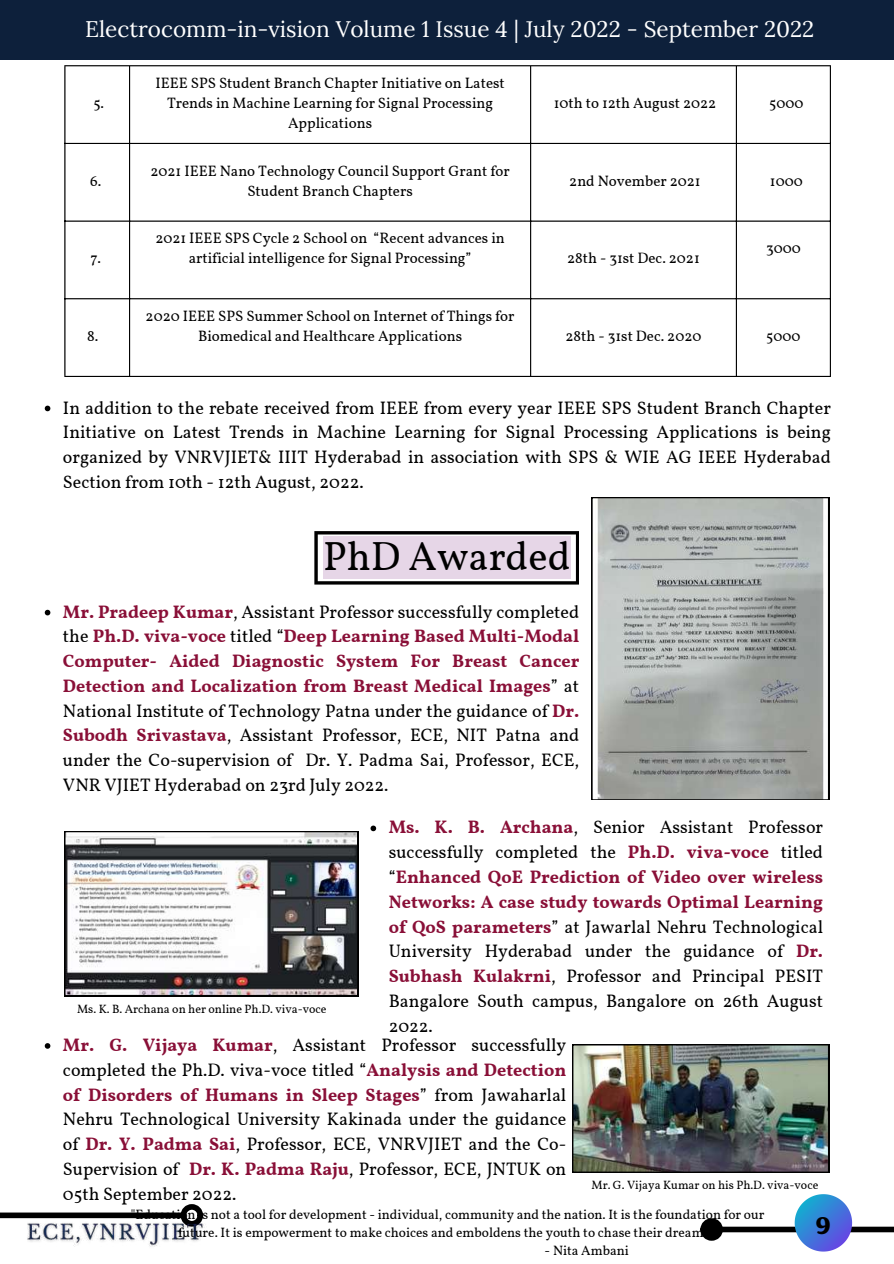
<style>
.page{position:relative;width:894px;height:1264px;background:#fff}
.page>*{position:absolute;margin:0;border:0;box-sizing:border-box;transform-origin:0 0}
.t1{font:40.5px "Vollkorn";color:#000}
.t2{font:700 33px "Rasa";color:#000}
.t3{font:22.5px "Lora";color:#fff}
.t4{font:18px/24.8px "Vollkorn";color:#000;text-align:justify}
.t5{font:15px/20.2px "Vollkorn";color:#000;text-align:center}
.t6{font:13.5px/18px "Vollkorn";color:#000;text-align:center}
.t7{font:12px "Vollkorn";color:#000}
.s1{font-weight:700;color:#890f37}
</style>
<div class="page">
<div style="left:0;top:0;width:893px;height:60px;background:#0d203b"></div>
<div style="left:0;top:1212px;width:182px;height:6px;background:#000"></div>
<div style="left:180px;top:1204px;width:23px;height:22px;border:6px solid #000;border-radius:50%"></div>
<div style="left:721px;top:1226px;width:172px;height:6px;background:#000"></div>
<div style="left:703px;top:1220px;width:16px;height:17px;background:#000;border-radius:50%"></div>
<div style="left:700px;top:1218px;width:22px;height:22px;border:6px solid #000;border-radius:50%"></div>
<svg style="left:794px;top:1194px;width:57px;height:57px"></svg>
<hr style="left:64px;top:66px;width:1px;height:310px;background:#000">
<hr style="left:129px;top:66px;width:1px;height:310px;background:#000">
<hr style="left:530px;top:66px;width:1px;height:310px;background:#000">
<hr style="left:735px;top:66px;width:1px;height:310px;background:#000">
<hr style="left:829px;top:66px;width:1px;height:310px;background:#000">
<hr style="left:64px;top:65px;width:766px;height:1px;background:#000">
<hr style="left:64px;top:143px;width:766px;height:1px;background:#000">
<hr style="left:64px;top:220px;width:766px;height:2px;background:#000">
<hr style="left:64px;top:298px;width:766px;height:1px;background:#000">
<hr style="left:64px;top:376px;width:766px;height:1px;background:#000">
<svg style="left:314px;top:531px;width:265px;height:53px"></svg>
<div style="left:323px;top:536px;width:247px;height:42px;background:#e6d6e7"></div>
<svg style="left:591px;top:497px;width:237px;height:303px;background:#a8acaa"></svg>
<img style="left:64px;top:831px;width:294px;height:165px">
<img style="left:572px;top:1044px;width:256px;height:128px">
<img style="left:21px;top:1216px;width:184px;height:31px">
<svg style="left:45px;top:405px;width:5px;height:6px"></svg>
<svg style="left:45px;top:609px;width:5px;height:6px"></svg>
<svg style="left:370px;top:825px;width:6px;height:6px"></svg>
<svg style="left:45px;top:1043px;width:5px;height:5px"></svg>
<p class="t3" style="left:85px;top:15px;width:730px">Electrocomm-in-vision Volume 1 Issue 4 | July 2022 - September 2022</p>
<p class="t5" style="left:93px;top:94px;width:12px">5.</p>
<p class="t5" style="left:155px;top:74px;width:351px">IEEE SPS Student Branch Chapter Initiative on Latest<br>Trends in Machine Learning for Signal Processing<br>Applications</p>
<p class="t5" style="left:553px;top:94px;width:164px">10th to 12th August 2022</p>
<p class="t5" style="left:769px;top:94px;width:36px">5000</p>
<p class="t5" style="left:90px;top:172px;width:13px">6.</p>
<p class="t5" style="left:150px;top:161px;width:361px">2021 IEEE Nano Technology Council Support Grant for<br>Student Branch Chapters</p>
<p class="t5" style="left:569px;top:172px;width:133px">2nd November 2021</p>
<p class="t5" style="left:769px;top:172px;width:34px">1000</p>
<p class="t5" style="left:90px;top:249px;width:12px">7.</p>
<p class="t5" style="left:87px;top:327px;width:13px">8.</p>
<p class="t5" style="left:155px;top:229px;width:351px">2021 IEEE SPS Cycle 2 School on “Recent advances in artificial intelligence for Signal Processing”</p>
<p class="t5" style="left:146px;top:307px;width:370px">2020 IEEE SPS Summer School on Internet of Things for<br>Biomedical and Healthcare Applications</p>
<p class="t5" style="left:567px;top:249px;width:134px">28th - 31st Dec. 2021</p>
<p class="t5" style="left:765px;top:239px;width:36px">3000</p>
<p class="t5" style="left:565px;top:327px;width:137px">28th - 31st Dec. 2020</p>
<p class="t5" style="left:766px;top:327px;width:36px">5000</p>
<p class="t4" style="left:63px;top:396px;width:769px">In addition to the rebate received from IEEE from every year IEEE SPS Student Branch Chapter Initiative on Latest Trends in Machine Learning for Signal Processing Applications is being organized by VNRVJIET&amp; IIIT Hyderabad in association with SPS &amp; WIE AG IEEE Hyderabad Section from 10th - 12th August, 2022.</p>
<h1 class="t1" style="left:323px;top:532px;width:249px">PhD Awarded</h1>
<p class="t4" style="left:63px;top:600px;width:517px"><span class="s1">Mr. Pradeep Kumar</span>, Assistant Professor successfully completed the <span class="s1">Ph.D. viva-voce</span> titled “<span class="s1">Deep Learning Based Multi-Modal Computer- Aided Diagnostic System For Breast Cancer Detection and Localization from Breast Medical Images</span>” at National Institute of Technology Patna under the guidance of <span class="s1">Dr.<br>Subodh Srivastava</span>, Assistant Professor, ECE, NIT Patna and under the Co-supervision of Dr. Y. Padma Sai, Professor, ECE, VNR VJIET Hyderabad on 23rd July 2022.</p>
<p class="t4" style="left:388px;top:816px;width:436px"><span class="s1">Ms. K. B. Archana</span>, Senior Assistant Professor successfully completed the <span class="s1">Ph.D. viva-voce</span> titled “<span class="s1">Enhanced QoE Prediction of Video over wireless Networks: A case study towards Optimal Learning of QoS parameters</span>” at Jawarlal Nehru Technological University Hyderabad under the guidance of <span class="s1">Dr.<br>Subhash Kulakrni</span>, Professor and Principal PESIT Bangalore South campus, Bangalore on 26th August 2022.</p>
<p class="t4" style="left:63px;top:1034px;width:504px"><span class="s1">Mr. G. Vijaya Kumar</span>, Assistant Professor successfully completed the Ph.D. viva-voce titled “<span class="s1">Analysis and Detection of Disorders of Humans in Sleep Stages</span>” from Jawaharlal Nehru Technological University Kakinada under the guidance of <span class="s1">Dr. Y. Padma Sai</span>, Professor, ECE, VNRVJIET and the Co-Supervision of <span class="s1">Dr. K. Padma Raju</span>, Professor, ECE, JNTUK on 05th September 2022.</p>
<p class="t7" style="left:77px;top:1001px;width:251px">Ms. K. B. Archana on her online Ph.D. viva-voce</p>
<p class="t7" style="left:591px;top:1177px;width:228px">Mr. G. Vijaya Kumar on his Ph.D. viva-voce</p>
<p class="t6" style="left:131px;top:1206px;width:635px">"Education is not a tool for development - individual, community and the nation. It is the foundation for our future. It is empowerment to make choices and emboldens the youth to chase their dreams."</p>
<p class="t6" style="left:544px;top:1242px;width:86px">- Nita Ambani</p>
<h2 class="t2" style="left:815px;top:1209px;width:17px">9</h2>
</div>
